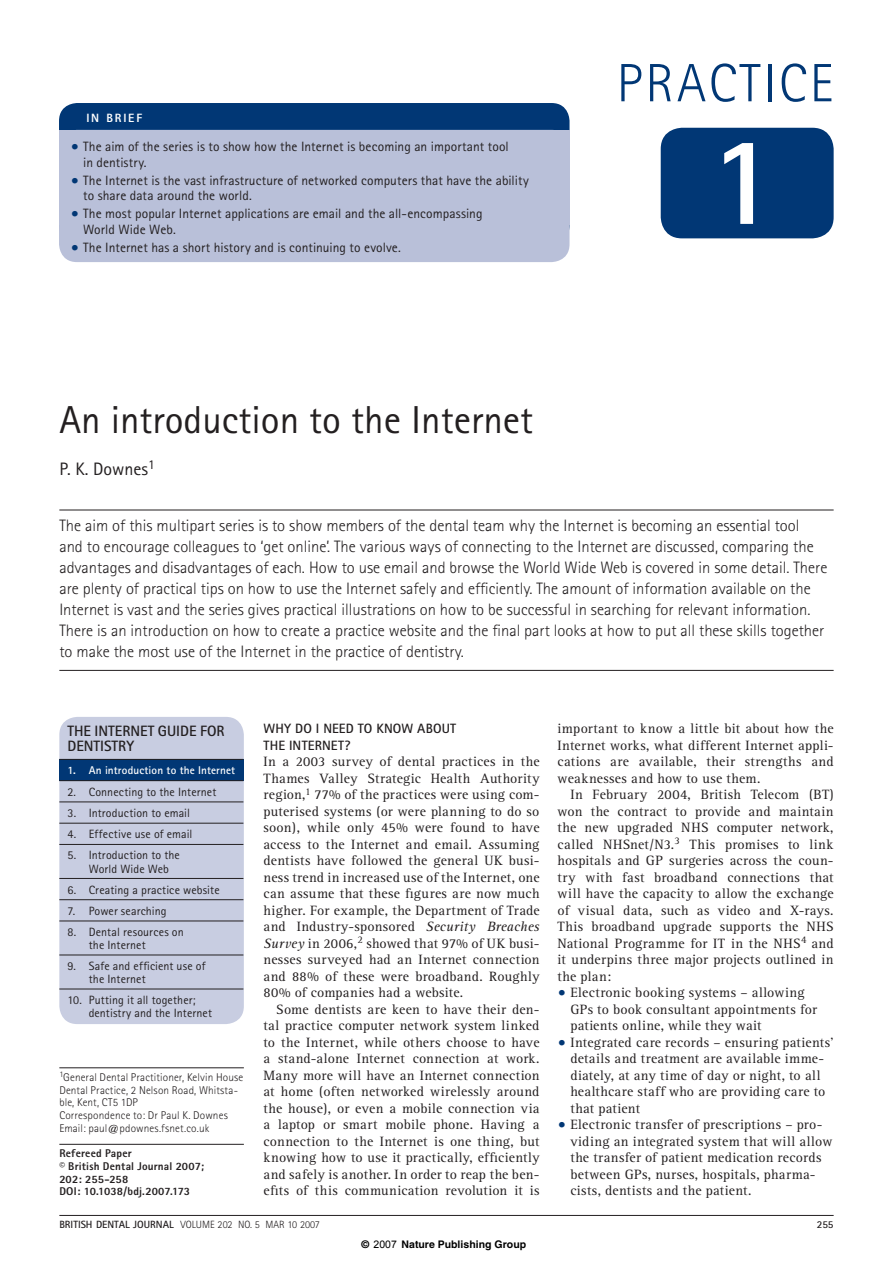
<style>
.page{position:relative;width:893px;height:1263px;background:#fff}
.page>*{position:absolute;margin:0;border:0;box-sizing:border-box;transform-origin:0 0}
.t1{font:700 127.5px "Rotis Sans Serif";color:#fff}
.t2{font:300 54px "Rotis Sans Serif";letter-spacing:.05em;color:#013775}
.t3{font:39px "Rotis Sans Serif";color:#231f20}
.t4{font:18px "Rotis Sans Serif";color:#231f20}
.t5{font:300 16.5px/21px "Rotis Sans Serif";color:#231f20}
.t6{font:700 15px/15px "Rotis Sans Serif";color:#231f20}
.t7{font:13.95px/16.5px "Rotis Serif";letter-spacing:.02em;color:#231f20;text-align:justify}
.t8{font:13.5px/15.8px "Rotis Sans Serif";letter-spacing:.005em;color:#231f20}
.t9{font:700 13.5px/16.5px "Rotis Sans Serif";letter-spacing:.01em;color:#231f20}
.t10{font:12px/13.5px "Rotis Sans Serif";letter-spacing:.01em;color:#231f20}
.t11{font:800 12px "Rotis Sans Serif";letter-spacing:.15em;color:#fff}
.t12{font:300 11.25px/12.8px "Rotis Sans Serif";letter-spacing:.01em;color:#231f20}
.t13{font:800 11.25px/12.8px "Rotis Sans Serif";letter-spacing:.015em;color:#231f20}
.t14{font:700 11.25px "Rotis Sans Serif";letter-spacing:.01em;color:#fff}
.t15{font:300 10.5px "Rotis Sans Serif";color:#231f20}
.t16{font:700 10.5px "Helvetica";color:#000}
.t17{font:700 10.5px "Rotis Sans Serif";color:#231f20}
.s1{color:#013775}
.s2{font-style:italic}
.s3{font-weight:700}
.s4{font-family:"Arial";font-weight:400}
</style>
<div class="page">
<div style="left:59px;top:717px;width:185px;height:307px;background:#c8cde1;border-radius:18px"></div>
<div style="left:59px;top:103px;width:510px;height:140px;background:#013775;border-radius:18px"></div>
<div style="left:59px;top:130px;width:510px;height:132px;background:#b9c0d9;border-radius:18px"></div>
<div style="left:59px;top:130px;width:510px;height:95px;background:#b9c0d9"></div>
<hr style="left:59px;top:510px;width:774px;height:1px;background:#231f20">
<hr style="left:59px;top:670px;width:774px;height:1px;background:#231f20">
<div style="left:660px;top:128px;width:173px;height:110px;background:#013775;border-radius:21px"></div>
<div style="left:59px;top:759px;width:184px;height:22px;background:#013775"></div>
<hr style="left:59px;top:759px;width:184px;height:1px;background:#231f20">
<hr style="left:59px;top:780px;width:184px;height:1px;background:#231f20">
<hr style="left:59px;top:802px;width:184px;height:1px;background:#231f20">
<hr style="left:59px;top:823px;width:184px;height:1px;background:#231f20">
<hr style="left:59px;top:844px;width:184px;height:1px;background:#231f20">
<hr style="left:59px;top:878px;width:184px;height:1px;background:#231f20">
<hr style="left:59px;top:899px;width:184px;height:1px;background:#231f20">
<hr style="left:59px;top:921px;width:184px;height:1px;background:#231f20">
<hr style="left:59px;top:955px;width:184px;height:1px;background:#231f20">
<hr style="left:59px;top:989px;width:184px;height:1px;background:#231f20">
<hr style="left:59px;top:1068px;width:185px;height:1px;background:#231f20">
<hr style="left:59px;top:1144px;width:185px;height:1px;background:#231f20">
<hr style="left:59px;top:1215px;width:774px;height:1px;background:#231f20">
<p class="t11" style="left:86px;top:114px;width:57px">IN BRIEF</p>
<p class="t8" style="left:83px;top:140px;width:427px;text-indent:-13px"><span class="s1">•</span> The aim of the series is to show how the Internet is becoming an important tool in dentistry.</p>
<p class="t8" style="left:83px;top:174px;width:447px;text-indent:-13px"><span class="s1">•</span> The Internet is the vast infrastructure of networked computers that have the ability to share data around the world.</p>
<p class="t8" style="left:83px;top:207px;width:401px;text-indent:-13px"><span class="s1">•</span> The most popular Internet applications are email and the all-encompassing<br>World Wide Web.</p>
<p class="t8" style="left:70px;top:241px;width:332px"><span class="s1">•</span> The Internet has a short history and is continuing to evolve.</p>
<h3 class="t3" style="left:59px;top:406px;width:475px">An introduction to the Internet</h3>
<p class="t4" style="left:59px;top:463px;width:97px">P. K. Downes<sup>1</sup></p>
<h2 class="t2" style="left:616px;top:64px;width:218px">PRACTICE</h2>
<h1 class="t1" style="left:708px;top:136px;width:70px">1</h1>
<p class="t5" style="left:59px;top:517px;width:769px">The aim of this multipart series is to show members of the dental team why the Internet is becoming an essential tool<br>and to encourage colleagues to ‘get online’. The various ways of connecting to the Internet are discussed, comparing the advantages and disadvantages of each. How to use email and browse the World Wide Web is covered in some detail. There are plenty of practical tips on how to use the Internet safely and efficiently. The amount of information available on the Internet is vast and the series gives practical illustrations on how to be successful in searching for relevant information.<br>There is an introduction on how to create a practice website and the final part looks at how to put all these skills together to make the most use of the Internet in the practice of dentistry.</p>
<p class="t7" style="left:557px;top:722px;width:277px">important to know a little bit about how the Internet works, what different Internet appli&shy;cations are available, their strengths and weaknesses and how to use them.</p>
<p class="t7" style="left:557px;top:788px;width:277px;text-indent:13px">In February 2004, British Telecom (BT) won the contract to provide and maintain the new upgraded NHS computer network, called NHSnet/N3.<sup>3</sup> This promises to link hospitals and GP surgeries across the coun&shy;try with fast broadband connections that will have the capacity to allow the exchange of visual data, such as video and X-rays.<br>This broadband upgrade supports the NHS National Programme for IT in the NHS<sup>4</sup> and it underpins three major projects outlined in the plan:</p>
<p class="t7" style="left:570px;top:986px;width:248px;text-align:left;text-indent:-13px"><span class="s1">•</span> Electronic booking systems – allowing<br>GPs to book consultant appointments for patients online, while they wait</p>
<p class="t7" style="left:570px;top:1035px;width:265px;text-align:left;text-indent:-13px"><span class="s1">•</span> Integrated care records – ensuring patients' details and treatment are available imme&shy;diately, at any time of day or night, to all healthcare staff who are providing care to that patient</p>
<p class="t7" style="left:570px;top:1118px;width:263px;text-align:left;text-indent:-13px"><span class="s1">•</span> Electronic transfer of prescriptions – pro&shy;viding an integrated system that will allow the transfer of patient medication records between GPs, nurses, hospitals, pharma&shy;cists, dentists and the patient.</p>
<p class="t9" style="left:263px;top:722px;width:194px">WHY DO I NEED TO KNOW ABOUT<br>THE INTERNET?</p>
<p class="t7" style="left:263px;top:755px;width:277px">In a 2003 survey of dental practices in the Thames Valley Strategic Health Authority region,<sup>1</sup> 77% of the practices were using com&shy;puterised systems (or were planning to do so soon), while only 45% were found to have access to the Internet and email. Assuming dentists have followed the general UK busi&shy;ness trend in increased use of the Internet, one can assume that these figures are now much higher. For example, the Department of Trade and Industry-sponsored <span class="s2">Security Breaches Survey</span> in 2006,<sup>2</sup> showed that 97% of UK busi&shy;nesses surveyed had an Internet connection and 88% of these were broadband. Roughly 80% of companies had a website.</p>
<p class="t7" style="left:263px;top:1002px;width:277px;text-indent:13px">Some dentists are keen to have their den&shy;tal practice computer network system linked to the Internet, while others choose to have a stand-alone Internet connection at work.<br>Many more will have an Internet connection at home (often networked wirelessly around the house), or even a mobile connection via a laptop or smart mobile phone. Having a connection to the Internet is one thing, but knowing how to use it practically, efficiently and safely is another. In order to reap the ben&shy;efits of this communication revolution it is</p>
<p class="t6" style="left:67px;top:725px;width:159px">THE INTERNET GUIDE FOR<br>DENTISTRY</p>
<p class="t14" style="left:67px;top:767px;width:169px">1. An introduction to the Internet</p>
<p class="t10" style="left:67px;top:786px;width:150px">2. Connecting to the Internet</p>
<p class="t10" style="left:67px;top:808px;width:124px">3. Introduction to email</p>
<p class="t10" style="left:67px;top:829px;width:126px">4. Effective use of email</p>
<p class="t10" style="left:89px;top:850px;width:93px;text-indent:-21px">5. Introduction to the<br>World Wide Web</p>
<p class="t10" style="left:67px;top:884px;width:154px">6. Creating a practice website</p>
<p class="t10" style="left:67px;top:905px;width:101px">7. Power searching</p>
<p class="t10" style="left:89px;top:926px;width:97px;text-indent:-21px">8. Dental resources on the Internet</p>
<p class="t10" style="left:89px;top:960px;width:118px;text-indent:-21px">9. Safe and efficient use of the Internet</p>
<p class="t10" style="left:89px;top:994px;width:125px;text-indent:-21px">10. Putting it all together; dentistry and the Internet</p>
<p class="t12" style="left:59px;top:1072px;width:185px"><sup>1</sup>General Dental Practitioner, Kelvin House Dental Practice, 2 Nelson Road, Whitsta&shy;ble, Kent, CT5 1DP<br>Correspondence to: Dr Paul K. Downes Email: paul@pdownes.fsnet.co.uk</p>
<p class="t13" style="left:59px;top:1148px;width:146px">Refereed Paper<br>© British Dental Journal 2007;<br>202: 255-258<br>DOI: 10.1038/bdj.2007.173</p>
<p class="t15" style="left:59px;top:1221px;width:262px"><span class="s3">BRITISH DENTAL JOURNAL</span> VOLUME 202 NO. 5 MAR 10 2007</p>
<p class="t17" style="left:816px;top:1221px;width:18px">255</p>
<p class="t16" style="left:361px;top:1238px;width:166px">© <span class="s4">2007</span> Nature Publishing Group</p>
</div>
